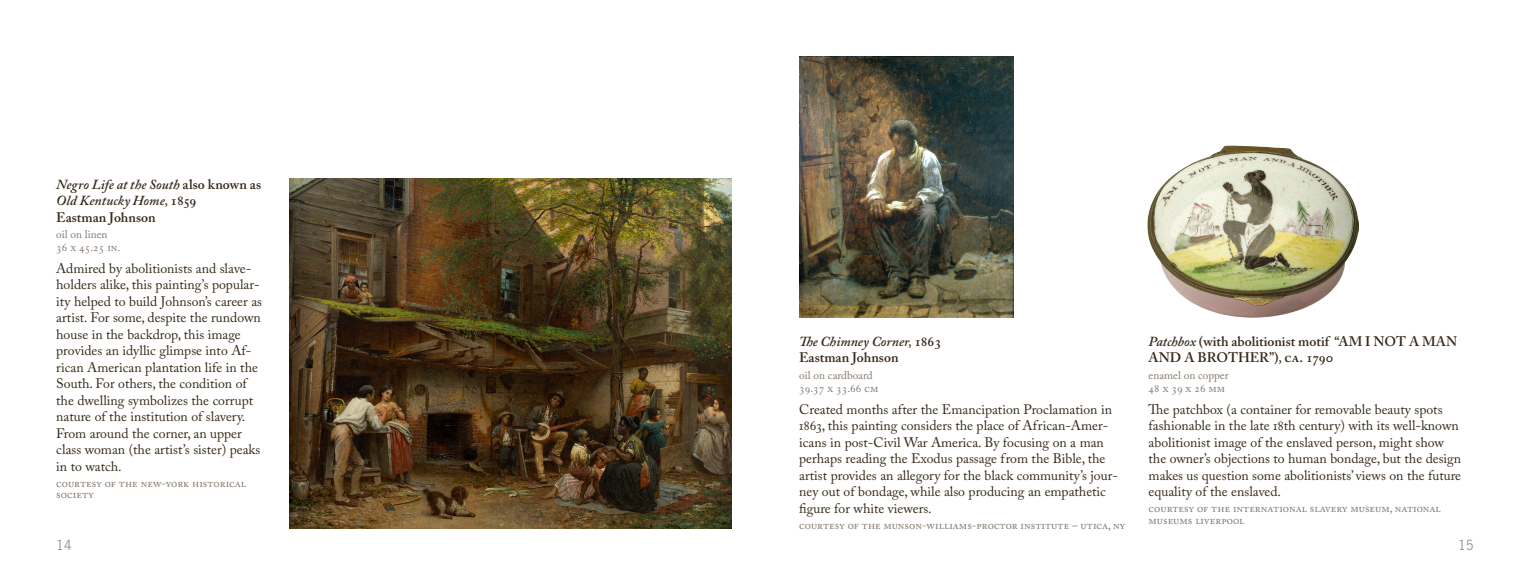
<style>
.page{position:relative;width:1530px;height:585px;background:#fff}
.page>*{position:absolute;margin:0;border:0;box-sizing:border-box;transform-origin:0 0}
.Description{font:13.75px/16.5px "Adobe Caslon Pro";color:#352918}
.Artwork{font:italic 600 13.75px/16.5px "Adobe Caslon Pro";color:#352918}
.Artwork-2{font:600 13.75px/16.5px "Adobe Caslon Pro";color:#352918}
.Artist{font:600 13.75px "Adobe Caslon Pro";color:#352918}
.t1{font:13.12px "News Gothic Std";color:#939598}
.Courtesy{font:11.25px/11.2px "Adobe Caslon Pro";color:#84786d}
.Media{font:11.25px "Adobe Caslon Pro";color:#84786d}
.Size{font:11.25px "Adobe Caslon Pro";color:#84786d}
.s1{font-style:normal}
.s2{font-style:italic}
</style>
<div class="page">
<img style="left:799px;top:56px;width:215px;height:262px">
<img style="left:289px;top:179px;width:442px;height:350px">
<img style="left:1148px;top:145px;width:210px;height:173px">
<p class="Artwork" style="left:56px;top:176px;width:207px">Negro Life at the South <span class="s1">also known as<br></span>Old Kentucky Home, <span class="s1">1859</span></p>
<p class="Artist" style="left:56px;top:209px;width:101px">Eastman Johnson</p>
<p class="Media" style="left:56px;top:228px;width:53px">oil on linen</p>
<p class="Size" style="left:56px;top:241px;width:66px">36 x 45.25 in.</p>
<p class="Description" style="left:56px;top:260px;width:207px">Admired by abolitionists and slave&shy;holders alike, this painting’s popular&shy;ity helped to build Johnson’s career as artist. For some, despite the rundown house in the backdrop, this image provides an idyllic glimpse into Af&shy;rican American plantation life in the South. For others, the condition of the dwelling symbolizes the corrupt nature of the institution of slavery.<br>From around the corner, an upper class woman (the artist’s sister) peaks in to watch.</p>
<p class="Courtesy" style="left:56px;top:477px;width:191px">Courtesy of The New-York Historical<br>Society</p>
<p class="Artwork" style="left:799px;top:333px;width:143px">The Chimney Corner, <span class="s1">1863</span></p>
<p class="Artist" style="left:799px;top:350px;width:101px">Eastman Johnson</p>
<p class="Media" style="left:799px;top:368px;width:75px">oil on cardboard</p>
<p class="Size" style="left:799px;top:382px;width:81px">39.37 x 33.66 cm</p>
<p class="Description" style="left:799px;top:401px;width:320px">Created months after the Emancipation Proclamation in 1863, this painting considers the place of African-Amer&shy;icans in post-Civil War America. By focusing on a man perhaps reading the Exodus passage from the Bible, the artist provides an allegory for the black community’s jour&shy;ney out of bondage, while also producing an empathetic figure for white viewers.</p>
<p class="Courtesy" style="left:799px;top:519px;width:321px">Courtesy of the Munson-Williams-Proctor Institute – Utica, NY</p>
<p class="Artwork-2" style="left:1149px;top:333px;width:310px"><span class="s2">Patchbox</span> (with abolitionist motif “AM I NOT A MAN<br>AND A BROTHER”)<span class="s2">,</span> ca. 1790</p>
<p class="Media" style="left:1149px;top:368px;width:81px">enamel on copper</p>
<p class="Size" style="left:1149px;top:382px;width:78px">48 x 39 x 26 mm</p>
<p class="Description" style="left:1149px;top:401px;width:314px">The patchbox (a container for removable beauty spots fashionable in the late 18th century) with its well-known abolitionist image of the enslaved person, might show the owner’s objections to human bondage, but the design makes us question some abolitionists’ views on the future equality of the enslaved.</p>
<p class="Courtesy" style="left:1149px;top:503px;width:294px">Courtesy of the International Slavery Museum, National<br>Museums Liverpool</p>
<p class="t1" style="left:56px;top:537px;width:17px">14</p>
<p class="t1" style="left:1459px;top:537px;width:17px">15</p>
</div>
